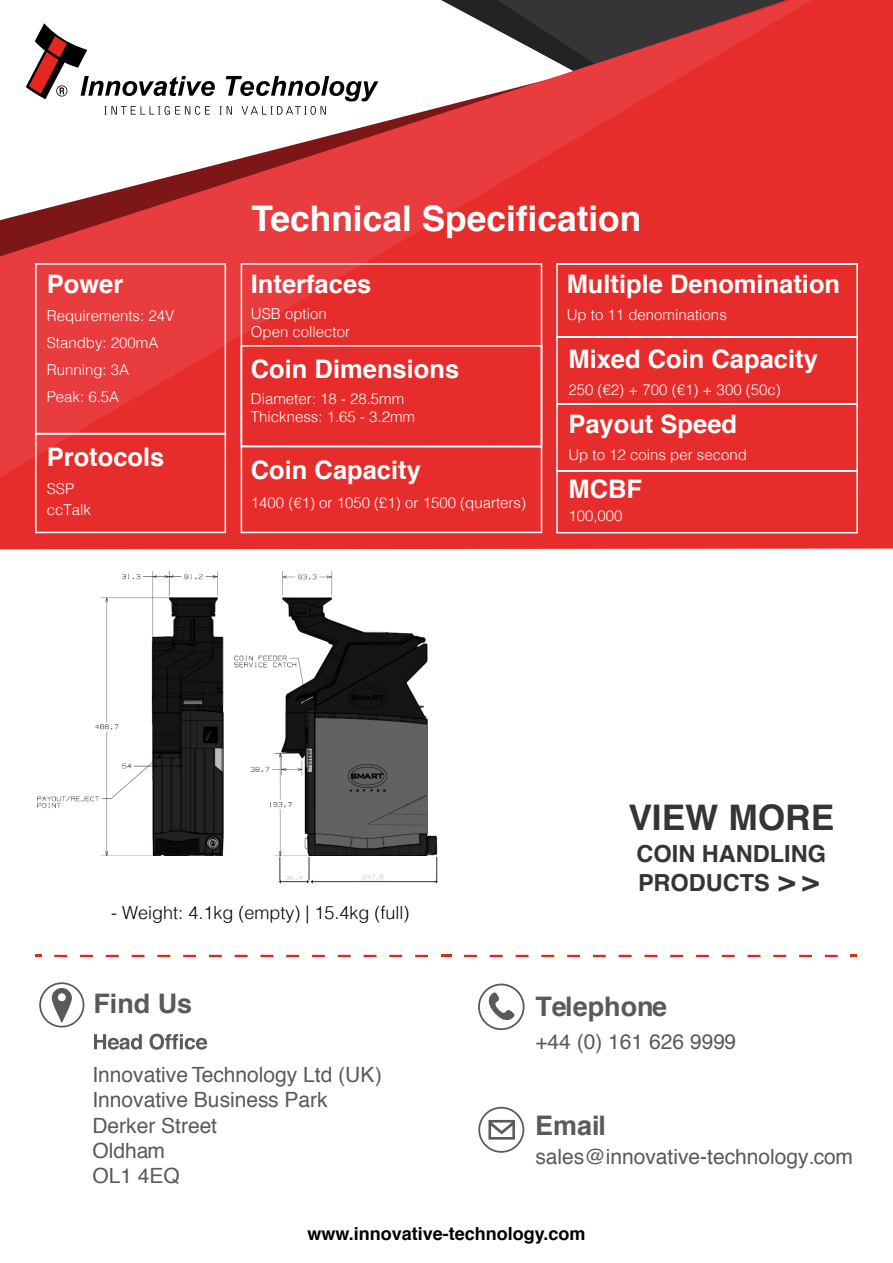
<style>
.page{position:relative;width:893px;height:1263px;background:#fff}
.page>*{position:absolute;margin:0;border:0;box-sizing:border-box;transform-origin:0 0}
.t1{font:700 35.25px "Helvetica";color:#fff}
.t2{font:700 35.25px "Helvetica";color:#353436}
.t3{font:700 27px "Helvetica";color:#5a5a5c}
.t4{font:700 25.5px "Helvetica";color:#fff}
.t5{font:700 23.55px/29.4px "Helvetica";color:#353436}
.t6{font:21px/25.2px "Helvetica";color:#5a5a5c}
.t7{font:300 18px "Helvetica";color:#000}
.t8{font:700 18px "Helvetica";color:#000}
.t9{font:300 15px/27px "Helvetica";color:#fff}
.s1{font-size:28.5px}
</style>
<div class="page">
<svg style="left:94px;top:1034px;width:113px;height:16px"></svg>
<svg style="left:39px;top:982px;width:45px;height:45px"></svg>
<svg style="left:478px;top:1107px;width:46px;height:46px"></svg>
<svg style="left:478px;top:983px;width:47px;height:47px"></svg>
<div style="left:0;top:0;width:893px;height:549px;background:#e62d2b"></div>
<svg style="left:0;top:0;width:812px;height:477px"></svg>
<img style="left:515px;top:954px;width:14px;height:3px">
<svg style="left:26px;top:23px;width:352px;height:92px"></svg>
<svg style="left:34px;top:262px;width:509px;height:272px;background:#e73736"></svg>
<div style="left:555px;top:262px;width:304px;height:272px;background:#e62d2b"></div>
<svg style="left:54px;top:955px;width:13px;height:2px"></svg>
<svg style="left:80px;top:955px;width:13px;height:2px"></svg>
<svg style="left:106px;top:955px;width:13px;height:2px"></svg>
<svg style="left:132px;top:955px;width:12px;height:2px"></svg>
<svg style="left:157px;top:955px;width:13px;height:2px"></svg>
<svg style="left:183px;top:955px;width:13px;height:2px"></svg>
<svg style="left:209px;top:955px;width:13px;height:2px"></svg>
<svg style="left:235px;top:955px;width:13px;height:2px"></svg>
<svg style="left:260px;top:955px;width:13px;height:2px"></svg>
<svg style="left:286px;top:955px;width:13px;height:2px"></svg>
<svg style="left:312px;top:955px;width:13px;height:2px"></svg>
<svg style="left:338px;top:955px;width:13px;height:2px"></svg>
<svg style="left:364px;top:955px;width:12px;height:2px"></svg>
<svg style="left:389px;top:955px;width:13px;height:2px"></svg>
<svg style="left:415px;top:955px;width:13px;height:2px"></svg>
<svg style="left:35px;top:955px;width:6px;height:2px"></svg>
<svg style="left:851px;top:955px;width:6px;height:2px"></svg>
<svg style="left:464px;top:955px;width:13px;height:2px"></svg>
<svg style="left:490px;top:955px;width:13px;height:2px"></svg>
<svg style="left:516px;top:955px;width:12px;height:2px"></svg>
<svg style="left:541px;top:955px;width:13px;height:2px"></svg>
<svg style="left:567px;top:955px;width:13px;height:2px"></svg>
<svg style="left:593px;top:955px;width:13px;height:2px"></svg>
<svg style="left:619px;top:955px;width:13px;height:2px"></svg>
<svg style="left:644px;top:955px;width:13px;height:2px"></svg>
<svg style="left:670px;top:955px;width:13px;height:2px"></svg>
<svg style="left:696px;top:955px;width:13px;height:2px"></svg>
<svg style="left:722px;top:955px;width:13px;height:2px"></svg>
<svg style="left:748px;top:955px;width:12px;height:2px"></svg>
<svg style="left:773px;top:955px;width:13px;height:2px"></svg>
<svg style="left:799px;top:955px;width:13px;height:2px"></svg>
<svg style="left:825px;top:955px;width:13px;height:2px"></svg>
<svg style="left:441px;top:955px;width:10px;height:2px"></svg>
<img style="left:37px;top:571px;width:401px;height:284px">
<img style="left:362px;top:875px;width:22px;height:5px">
<hr style="left:311px;top:881px;width:126px;height:1px;background:#353436">
<svg style="left:279px;top:857px;width:34px;height:27px"></svg>
<svg style="left:436px;top:857px;width:2px;height:27px"></svg>
<h1 class="t1" style="left:252px;top:190px;width:391px">Technical Specification</h1>
<h3 class="t4" style="left:47px;top:263px;width:78px">Power</h3>
<h3 class="t4" style="left:251px;top:263px;width:122px">Interfaces</h3>
<p class="t9" style="left:47px;top:301px;width:129px">Requirements: 24V<br>Standby: 200mA<br>Running: 3A<br>Peak: 6.5A</p>
<p class="t9" style="left:251px;top:304px;width:101px;line-height:18px">USB option<br>Open collector</p>
<h3 class="t4" style="left:251px;top:348px;width:210px">Coin Dimensions</h3>
<p class="t9" style="left:251px;top:389px;width:166px;line-height:18px">Diameter: 18 - 28.5mm<br>Thickness: 1.65 - 3.2mm</p>
<h3 class="t4" style="left:47px;top:436px;width:119px">Protocols</h3>
<p class="t9" style="left:47px;top:477px;width:46px;line-height:21px">SSP ccTalk</p>
<h3 class="t4" style="left:251px;top:449px;width:172px">Coin Capacity</h3>
<p class="t9" style="left:251px;top:488px;width:277px">1400 (€1) or 1050 (£1) or 1500 (quarters)</p>
<h3 class="t4" style="left:567px;top:263px;width:275px">Multiple Denomination</h3>
<p class="t9" style="left:567px;top:300px;width:162px">Up to 11 denominations</p>
<h3 class="t4" style="left:568px;top:338px;width:251px">Mixed Coin Capacity</h3>
<p class="t9" style="left:568px;top:375px;width:214px">250 (€2) + 700 (€1) + 300 (50c)</p>
<h3 class="t4" style="left:568px;top:403px;width:170px">Payout Speed</h3>
<p class="t9" style="left:568px;top:440px;width:180px">Up to 12 coins per second</p>
<h3 class="t4" style="left:568px;top:468px;width:75px">MCBF</h3>
<p class="t9" style="left:568px;top:501px;width:56px">100,000</p>
<p class="t7" style="left:111px;top:897px;width:300px">- Weight: 4.1kg (empty) | 15.4kg (full)</p>
<h2 class="t3" style="left:93px;top:981px;width:100px">Find Us</h2>
<h3 class="t6" style="left:92px;top:1063px;width:291px">Innovative Technology Ltd (UK)<br>Innovative Business Park<br>Derker Street<br>Oldham<br>OL1 4EQ</h3>
<h1 class="t2" style="left:628px;top:789px;width:207px">VIEW MORE</h1>
<h3 class="t5" style="left:637px;top:839px;width:191px">COIN HANDLING<br>PRODUCTS <span class="s1">&gt; &gt;</span></h3>
<h2 class="t3" style="left:535px;top:984px;width:133px">Telephone</h2>
<h3 class="t6" style="left:535px;top:1030px;width:202px">+44 (0) 161 626 9999</h3>
<h2 class="t3" style="left:535px;top:1103px;width:72px">Email</h2>
<h3 class="t6" style="left:535px;top:1145px;width:319px">sales@innovative-technology.com</h3>
<p class="t8" style="left:307px;top:1219px;width:280px">www.innovative-technology.com</p>
</div>
